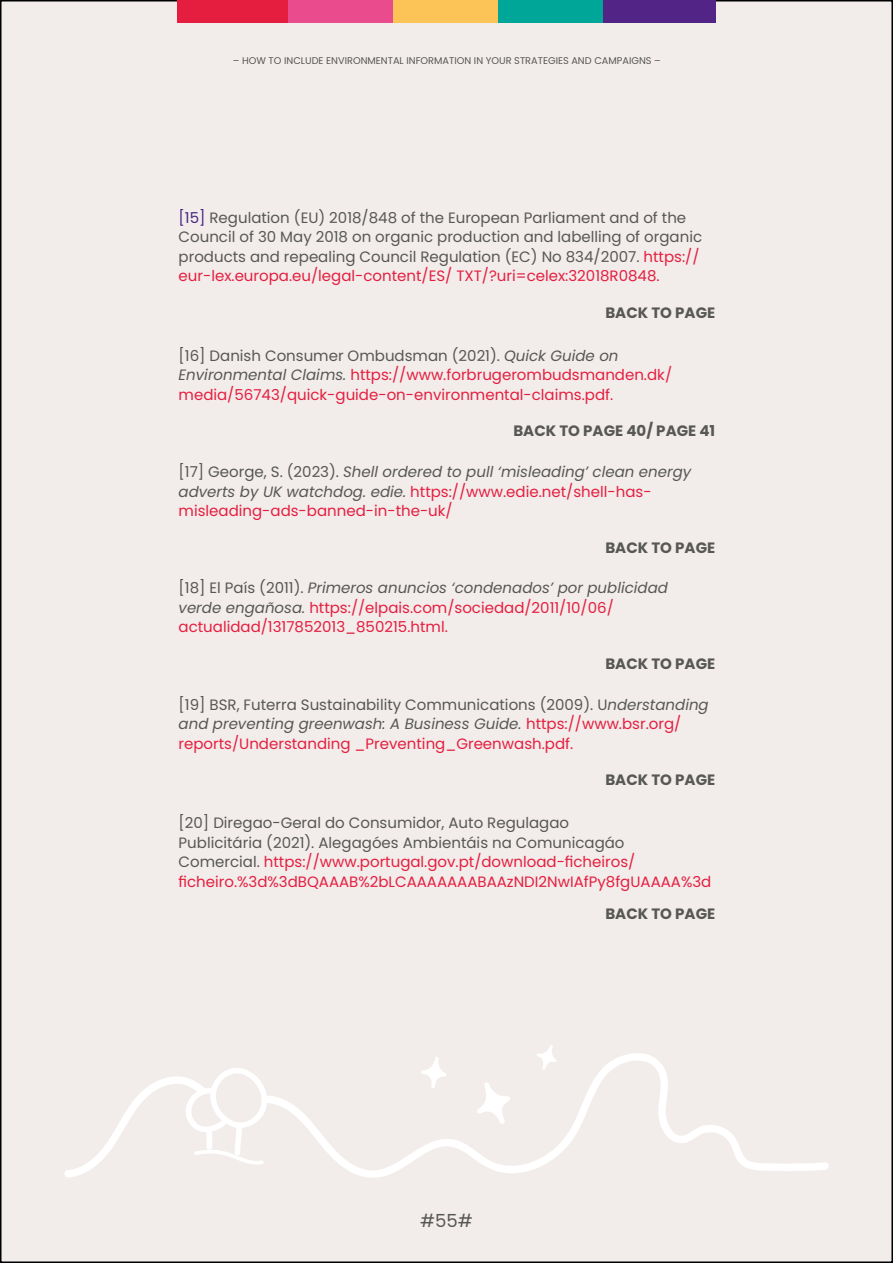
<style>
.page{position:relative;width:893px;height:1263px;background:#fff}
.page>*{position:absolute;margin:0;border:0;box-sizing:border-box;transform-origin:0 0}
.t1{font:18px "Poppins";color:#575756}
.Cuerpo_del_texto__5{font:15px/19.5px "Poppins";color:#e51e40}
.Cuerpo_del_texto__5-2{font:15px/19.5px "Poppins";color:#575756}
.Cuerpo_del_texto__5-3{font:italic 15px/19.5px "Poppins";color:#575756}
.Título__5{font:700 15px "Poppins";color:#575756}
.t2{font:9.75px "Poppins";color:#575756}
.s1{color:#4e2582}
.s2{color:#e51e40}
.s3{color:#575756}
.s4{font-style:italic;color:#575756}
.s5{font-style:normal}
.s6{font-style:normal;color:#e51e40}
</style>
<div class="page">
<div style="left:1px;top:1px;width:891px;height:1261px;background:#f2edea"></div>
<svg style="left:0;top:0;width:1px;height:1263px"></svg>
<div style="left:177px;top:0;width:111px;height:23px;background:#e51e3f"></div>
<div style="left:288px;top:0;width:105px;height:23px;background:#ea4b8d"></div>
<div style="left:393px;top:0;width:105px;height:23px;background:#fcc457"></div>
<div style="left:498px;top:0;width:105px;height:23px;background:#00a698"></div>
<div style="left:603px;top:0;width:113px;height:23px;background:#522486"></div>
<svg style="left:270px;top:1053px;width:559px;height:125px"></svg>
<svg style="left:421px;top:1057px;width:26px;height:32px"></svg>
<svg style="left:477px;top:1082px;width:34px;height:43px"></svg>
<svg style="left:536px;top:1045px;width:21px;height:25px"></svg>
<svg style="left:64px;top:1068px;width:206px;height:109px"></svg>
<p class="t2" style="left:233px;top:55px;width:429px">– HOW TO INCLUDE ENVIRONMENTAL INFORMATION IN YOUR STRATEGIES AND CAMPAIGNS –</p>
<p class="Cuerpo_del_texto__5-2" style="left:179px;top:208px;width:525px"><span class="s1">[15]</span> Regulation (EU) 2018/848 of the European Parliament and of the Council of 30 May 2018 on organic production and labelling of organic products and repealing Council Regulation (EC) No 834/2007. <span class="s2">https:// eur-lex.europa.eu/legal-content/ES/ TXT/?uri=celex:32018R0848.</span></p>
<p class="Título__5" style="left:605px;top:304px;width:111px">BACK TO PAGE</p>
<p class="Cuerpo_del_texto__5" style="left:179px;top:346px;width:495px"><span class="s3">[16] Danish Consumer Ombudsman (2021).</span> <span class="s4">Quick Guide on<br>Environmental Claims.</span> https://www.forbrugerombudsmanden.dk/ media/56743/quick-guide-on-environmental-claims.pdf.</p>
<p class="Título__5" style="left:513px;top:422px;width:203px">BACK TO PAGE 40/ PAGE 41</p>
<p class="Cuerpo_del_texto__5-3" style="left:179px;top:462px;width:514px"><span class="s5">[17] George, S. (2023).</span> Shell ordered to pull ‘misleading’ clean energy adverts by UK watchdog. edie. <span class="s6">https://www.edie.net/shell-has&shy;misleading-ads-banned-in-the-uk/</span></p>
<p class="Título__5" style="left:605px;top:539px;width:111px">BACK TO PAGE</p>
<p class="Cuerpo_del_texto__5" style="left:179px;top:578px;width:491px"><span class="s3">[18] El País (2011).</span> <span class="s4">Primeros anuncios ‘condenados’ por publicidad verde engañosa.</span> https://elpais.com/sociedad/2011/10/06/ actualidad/1317852013_850215.html.</p>
<p class="Título__5" style="left:605px;top:655px;width:111px">BACK TO PAGE</p>
<p class="Cuerpo_del_texto__5" style="left:179px;top:695px;width:532px"><span class="s3">[19] BSR, Futerra Sustainability Communications (2009). U</span><span class="s4">nderstanding and preventing greenwash: A Business Guide.</span> https://www.bsr.org/ reports/Understanding _Preventing_Greenwash.pdf.</p>
<p class="Título__5" style="left:605px;top:771px;width:111px">BACK TO PAGE</p>
<p class="Cuerpo_del_texto__5" style="left:179px;top:813px;width:534px"><span class="s3">[20] Diregao-Geral do Consumidor, Auto Regulagao<br>Publicitária (2021). Alegagóes Ambientáis na Comunicagáo<br>Comercial.</span> https://www.portugal.gov.pt/download-ficheiros/ ficheiro.%3d%3dBQAAAB%2bLCAAAAAAABAAzNDI2NwIAfPy8fgUAAAA%3d</p>
<p class="Título__5" style="left:605px;top:905px;width:111px">BACK TO PAGE</p>
<p class="t1" style="left:420px;top:1210px;width:54px">#55#</p>
</div>
